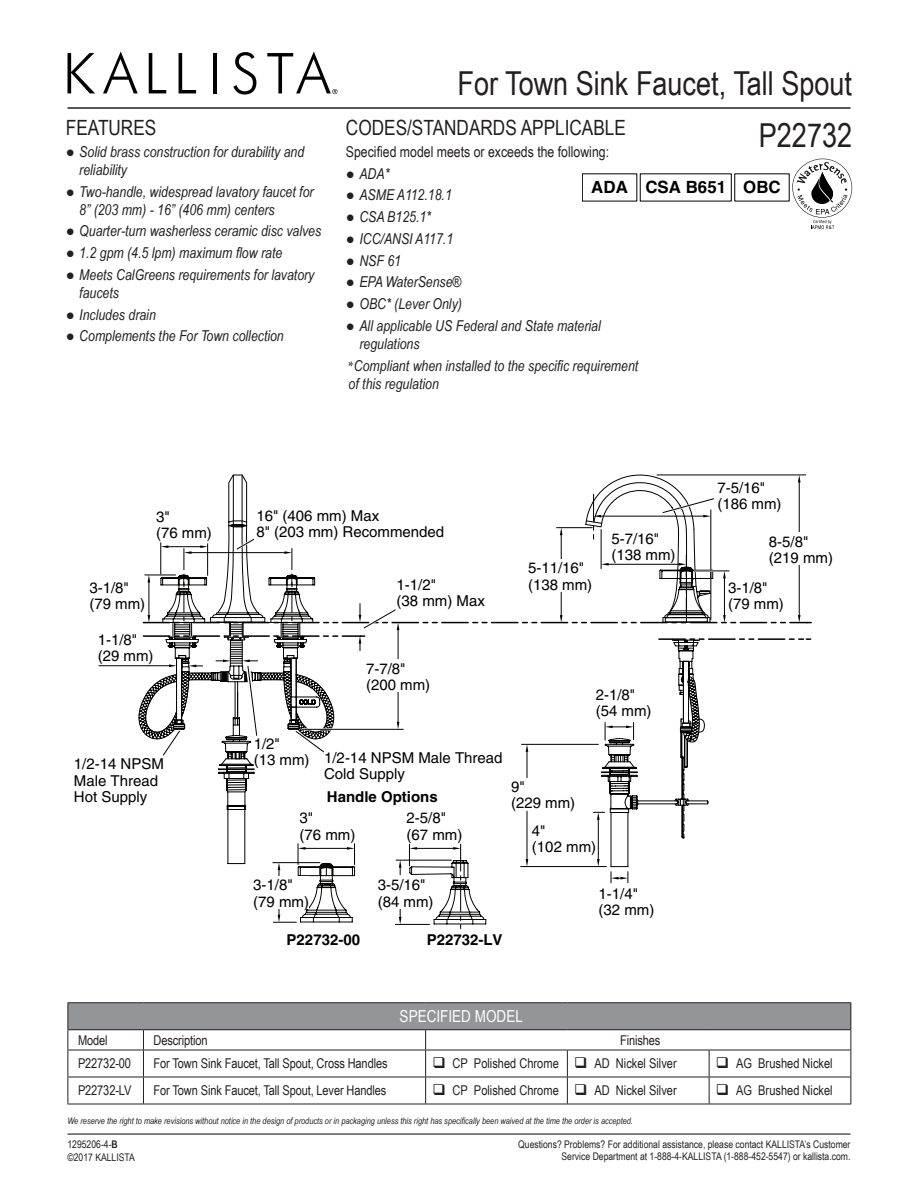
<style>
.page{position:relative;width:918px;height:1188px;background:#fff}
.page>*{position:absolute;margin:0;border:0;box-sizing:border-box;transform-origin:0 0}
.SKU{font:33px "Arial Narrow";color:#231f20}
.Features_Codes_Headi{font:21px "Arial Narrow";color:#231f20}
.t1{font:700 16.95px "Helvetica";color:#000}
.Table_Heading{font:16.5px "Arial Narrow";color:#fff}
.Body{font:italic 15px/18px "Arial Narrow";color:#231f20}
.t2{font:15px/16.5px "Helvetica";color:#000}
.Specified_model_meet{font:15px "Arial Narrow";color:#231f20}
.t3{font:700 15px "Helvetica";color:#000}
.Table_Heading_2{font:13.5px "Arial Narrow";letter-spacing:-.01em;color:#231f20}
.t4{font:10.5px/12.6px "Arial Narrow";color:#231f20;text-align:right}
.t5{font:italic 9px "Arial Narrow";color:#231f20}
.s1{font-family:"Times New Roman";font-style:normal}
.s2{font-family:"Palatino Linotype";font-style:normal;font-size:13.5px}
.s3{font-weight:700}
</style>
<div class="page">
<hr style="left:99px;top:665px;width:71px;height:1px;background:#000">
<svg style="left:138px;top:474px;width:673px;height:455px"></svg>
<div style="left:366px;top:659px;width:64px;height:33px;background:#fff"></div>
<div style="left:511px;top:778px;width:64px;height:33px;background:#fff"></div>
<div style="left:528px;top:559px;width:64px;height:33px;background:#fff"></div>
<div style="left:253px;top:876px;width:56px;height:33px;background:#fff"></div>
<div style="left:378px;top:876px;width:56px;height:33px;background:#fff"></div>
<div style="left:769px;top:532px;width:64px;height:33px;background:#fff"></div>
<svg style="left:68px;top:53px;width:27px;height:40px"></svg>
<svg style="left:103px;top:51px;width:35px;height:42px"></svg>
<svg style="left:149px;top:53px;width:17px;height:40px"></svg>
<svg style="left:179px;top:53px;width:17px;height:40px"></svg>
<hr style="left:213px;top:53px;width:4px;height:40px;background:#000">
<svg style="left:233px;top:52px;width:23px;height:43px"></svg>
<svg style="left:267px;top:51px;width:70px;height:43px"></svg>
<hr style="left:68px;top:107px;width:782px;height:2px;background:#231f20">
<hr style="left:68px;top:1133px;width:782px;height:2px;background:#231f20">
<div style="left:68px;top:1003px;width:783px;height:27px;background:#939598"></div>
<hr style="left:143px;top:1050px;width:283px;height:1px;background:#231f20">
<hr style="left:143px;top:1077px;width:283px;height:1px;background:#231f20">
<hr style="left:143px;top:1104px;width:283px;height:1px;background:#231f20">
<hr style="left:68px;top:1002px;width:75px;height:1px;background:#231f20">
<hr style="left:143px;top:1002px;width:283px;height:1px;background:#231f20">
<hr style="left:426px;top:1002px;width:141px;height:1px;background:#231f20">
<hr style="left:567px;top:1002px;width:142px;height:1px;background:#231f20">
<hr style="left:709px;top:1002px;width:142px;height:1px;background:#231f20">
<hr style="left:68px;top:1029px;width:75px;height:1px;background:#231f20">
<hr style="left:143px;top:1029px;width:283px;height:1px;background:#231f20">
<hr style="left:426px;top:1029px;width:141px;height:1px;background:#231f20">
<hr style="left:567px;top:1029px;width:142px;height:1px;background:#231f20">
<hr style="left:709px;top:1029px;width:142px;height:1px;background:#231f20">
<svg style="left:567px;top:1051px;width:1px;height:53px"></svg>
<svg style="left:709px;top:1051px;width:1px;height:53px"></svg>
<svg style="left:425px;top:1030px;width:1px;height:74px"></svg>
<svg style="left:850px;top:1003px;width:1px;height:101px"></svg>
<hr style="left:426px;top:1050px;width:141px;height:1px;background:#231f20">
<hr style="left:567px;top:1050px;width:142px;height:1px;background:#231f20">
<hr style="left:709px;top:1050px;width:142px;height:1px;background:#231f20">
<hr style="left:426px;top:1077px;width:141px;height:1px;background:#231f20">
<hr style="left:567px;top:1077px;width:142px;height:1px;background:#231f20">
<hr style="left:709px;top:1077px;width:142px;height:1px;background:#231f20">
<hr style="left:426px;top:1104px;width:141px;height:1px;background:#231f20">
<hr style="left:567px;top:1104px;width:142px;height:1px;background:#231f20">
<hr style="left:709px;top:1104px;width:142px;height:1px;background:#231f20">
<hr style="left:68px;top:1050px;width:75px;height:1px;background:#231f20">
<hr style="left:68px;top:1077px;width:75px;height:1px;background:#231f20">
<svg style="left:68px;top:1003px;width:1px;height:101px"></svg>
<svg style="left:143px;top:1030px;width:1px;height:74px"></svg>
<hr style="left:68px;top:1104px;width:75px;height:1px;background:#231f20">
<svg style="left:582px;top:159px;width:270px;height:70px"></svg>
<p class="Features_Codes_Headi" style="left:66px;top:112px;width:92px">FEATURES</p>
<p class="Body" style="left:79px;top:142px;width:226px;text-indent:-14px"><span class="s1">●</span> Solid brass construction for durability and reliability</p>
<p class="Body" style="left:79px;top:182px;width:236px;text-indent:-14px"><span class="s1">●</span> Two-handle, widespread lavatory faucet for<br>8” (203 mm) - 16” (406 mm) centers</p>
<p class="Body" style="left:66px;top:222px;width:257px"><span class="s1">●</span> Quarter-turn washerless ceramic disc valves</p>
<p class="Body" style="left:66px;top:244px;width:218px"><span class="s1">●</span> 1.2 gpm (4.5 lpm) maximum flow rate</p>
<p class="Body" style="left:79px;top:265px;width:237px;text-indent:-14px"><span class="s1">●</span> Meets CalGreens requirements for lavatory faucets</p>
<p class="Body" style="left:66px;top:305px;width:92px"><span class="s1">●</span> Includes drain</p>
<p class="Body" style="left:66px;top:327px;width:220px"><span class="s1">●</span> Complements the For Town collection</p>
<p class="SKU" style="left:458px;top:59px;width:396px">For Town Sink Faucet, Tall Spout</p>
<p class="SKU" style="left:759px;top:111px;width:95px">P22732</p>
<p class="Features_Codes_Headi" style="left:346px;top:112px;width:282px">CODES/STANDARDS APPLICABLE</p>
<p class="Specified_model_meet" style="left:346px;top:141px;width:265px">Specified model meets or exceeds the following:</p>
<p class="Body" style="left:346px;top:164px;width:45px"><span class="s1">●</span> ADA*</p>
<p class="Body" style="left:346px;top:186px;width:107px"><span class="s1">●</span> ASME A112.18.1</p>
<p class="Body" style="left:346px;top:208px;width:87px"><span class="s1">●</span> CSA B125.1*</p>
<p class="Body" style="left:346px;top:229px;width:109px"><span class="s1">●</span> ICC/ANSI A117.1</p>
<p class="Body" style="left:346px;top:251px;width:57px"><span class="s1">●</span> NSF 61</p>
<p class="Body" style="left:346px;top:273px;width:117px"><span class="s1">●</span> EPA WaterSense®</p>
<p class="Body" style="left:346px;top:295px;width:118px"><span class="s1">●</span> OBC* (Lever Only)</p>
<p class="Body" style="left:359px;top:316px;width:243px;text-indent:-14px"><span class="s1">●</span> All applicable US Federal and State material regulations</p>
<p class="Body" style="left:349px;top:356px;width:291px"><span class="s2">*</span>Compliant when installed to the specific requirement of this regulation</p>
<p class="t1" style="left:591px;top:177px;width:191px">ADA CSA B651 OBC</p>
<p class="t2" style="left:156px;top:508px;width:57px">3"<br>(76 mm)</p>
<p class="t2" style="left:89px;top:579px;width:57px">3-1/8" (79 mm)</p>
<p class="t2" style="left:98px;top:631px;width:57px">1-1/8" (29 mm)</p>
<p class="t2" style="left:256px;top:507px;width:189px">16" (406 mm) Max<br>8" (203 mm) Recommended</p>
<p class="t2" style="left:397px;top:576px;width:90px">1-1/2"<br>(38 mm) Max</p>
<p class="t2" style="left:366px;top:660px;width:66px">7-7/8" (200 mm)</p>
<p class="t2" style="left:528px;top:560px;width:66px">5-11/16" (138 mm)</p>
<p class="t2" style="left:611px;top:530px;width:66px">5-7/16" (138 mm)</p>
<p class="t2" style="left:596px;top:686px;width:57px">2-1/8" (54 mm)</p>
<p class="t2" style="left:254px;top:735px;width:57px">1/2"<br>(13 mm)</p>
<p class="t2" style="left:74px;top:756px;width:92px">1/2-14 NPSM<br>Male Thread<br>Hot Supply</p>
<p class="t2" style="left:324px;top:749px;width:180px">1/2-14 NPSM Male Thread<br>Cold Supply</p>
<p class="t3" style="left:327px;top:787px;width:112px">Handle Options</p>
<p class="t2" style="left:511px;top:778px;width:66px">9"<br>(229 mm)</p>
<p class="t2" style="left:532px;top:822px;width:66px">4"<br>(102 mm)</p>
<p class="t2" style="left:300px;top:810px;width:57px">3"<br>(76 mm)</p>
<p class="t2" style="left:407px;top:810px;width:57px">2-5/8" (67 mm)</p>
<p class="t2" style="left:253px;top:877px;width:57px">3-1/8" (79 mm)</p>
<p class="t2" style="left:378px;top:876px;width:57px">3-5/16" (84 mm)</p>
<p class="t2" style="left:599px;top:885px;width:57px">1-1/4" (32 mm)</p>
<p class="t3" style="left:287px;top:930px;width:75px">P22732-00</p>
<p class="t3" style="left:427px;top:930px;width:77px">P22732-LV</p>
<p class="Table_Heading" style="left:400px;top:1004px;width:125px">SPECIFIED MODEL</p>
<p class="t2" style="left:717px;top:479px;width:66px">7-5/16" (186 mm)</p>
<p class="t2" style="left:769px;top:533px;width:66px">8-5/8" (219 mm)</p>
<p class="t2" style="left:728px;top:579px;width:57px">3-1/8" (79 mm)</p>
<p class="Table_Heading_2" style="left:78px;top:1030px;width:31px">Model</p>
<p class="Table_Heading_2" style="left:154px;top:1030px;width:56px">Description</p>
<p class="Table_Heading_2" style="left:620px;top:1030px;width:42px">Finishes</p>
<p class="Table_Heading_2" style="left:78px;top:1054px;width:55px">P22732-00</p>
<p class="Table_Heading_2" style="left:154px;top:1054px;width:235px">For Town Sink Faucet, Tall Spout, Cross Handles</p>
<p class="Table_Heading_2" style="left:453px;top:1054px;width:108px">CP Polished Chrome</p>
<p class="Table_Heading_2" style="left:594px;top:1054px;width:84px">AD Nickel Silver</p>
<p class="Table_Heading_2" style="left:736px;top:1054px;width:98px">AG Brushed Nickel</p>
<p class="Table_Heading_2" style="left:78px;top:1081px;width:55px">P22732-LV</p>
<p class="Table_Heading_2" style="left:154px;top:1081px;width:234px">For Town Sink Faucet, Tall Spout, Lever Handles</p>
<p class="Table_Heading_2" style="left:453px;top:1081px;width:108px">CP Polished Chrome</p>
<p class="Table_Heading_2" style="left:594px;top:1081px;width:84px">AD Nickel Silver</p>
<p class="Table_Heading_2" style="left:736px;top:1081px;width:98px">AG Brushed Nickel</p>
<p class="t5" style="left:68px;top:1114px;width:567px">We reserve the right to make revisions without notice in the design of products or in packaging unless this right has specifically been waived at the time the order is accepted.</p>
<p class="t4" style="left:518px;top:1137px;width:334px">Questions? Problems? For additional assistance, please contact KALLISTA’s Customer<br>Service Department at 1-888-4-KALLISTA (1-888-452-5547) or kallista.com.</p>
<p class="t4" style="left:68px;top:1138px;width:52px">1295206-4-<span class="s3">B</span></p>
<p class="t4" style="left:68px;top:1151px;width:69px">©2017 KALLISTA</p>
</div>
